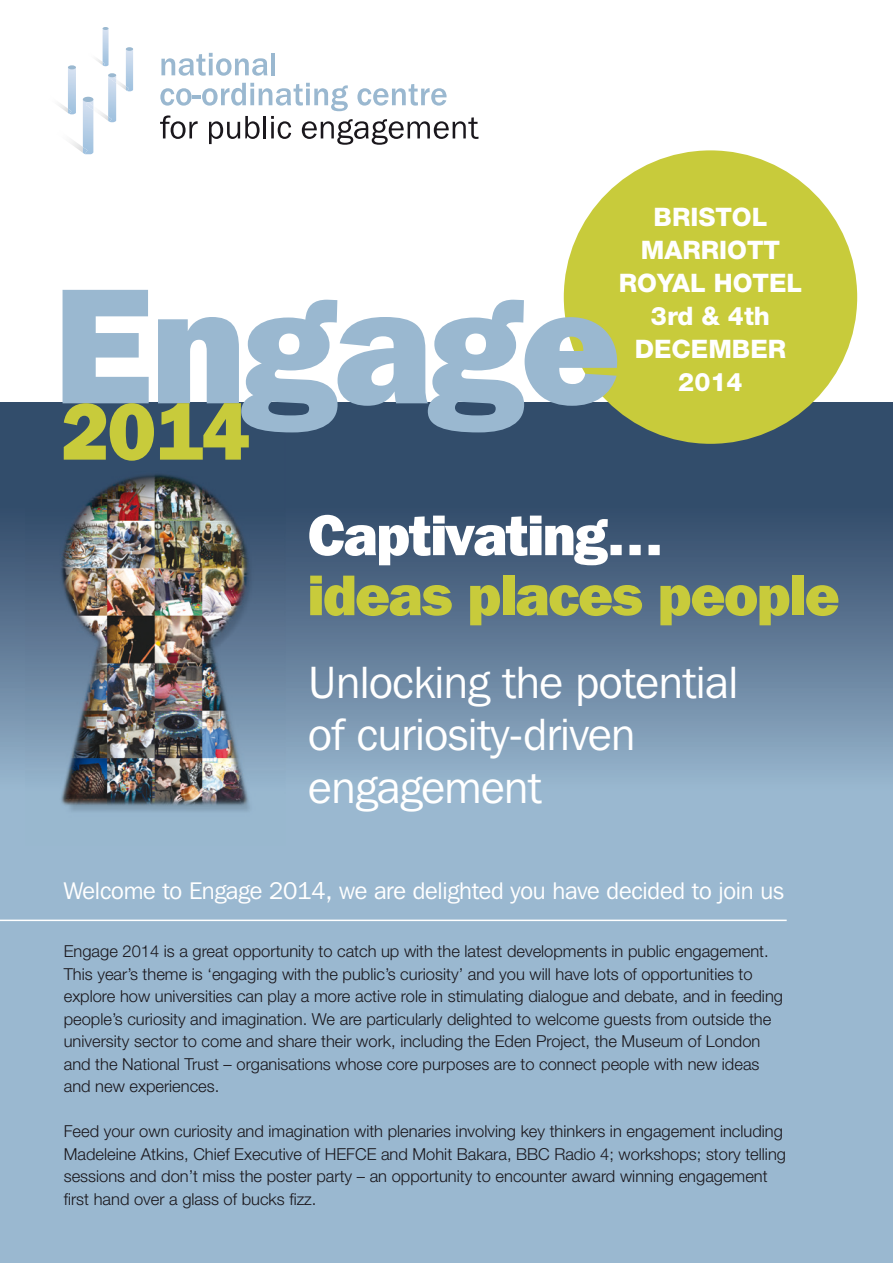
<style>
.page{position:relative;width:893px;height:1263px;background:#fff}
.page>*{position:absolute;margin:0;border:0;box-sizing:border-box;transform-origin:0 0}
.t1{font:800 163.5px "Franklin Gothic IT Cby BT";letter-spacing:-.03em;color:#9ab8d0}
.t2{font:800 79.8px "Franklin Gothic IT Cby BT";color:#c8cb3b}
.t3{font:800 57px "Franklin Gothic IT Cby BT";letter-spacing:-.03em;color:#c8cb3b}
.t4{font:800 57px "Franklin Gothic IT Cby BT";letter-spacing:-.03em;color:#fff}
.t5{font:45px/52.5px "Franklin Gothic IT Cby BT";letter-spacing:-.01em;color:#fff}
.t6{font:800 25.5px/33px "Helvetica Neue";color:#fff;text-align:center}
.t7{font:24px "Franklin Gothic IT Cby BT";letter-spacing:-.01em;color:#fff}
.t8{font:300 16.5px/22.5px "Helvetica Neue";color:#1a171c}
</style>
<div class="page">
<svg style="left:0;top:402px;width:893px;height:444px;background:#5f7b96"></svg>
<img style="left:25px;top:402px;width:261px;height:444px">
<div style="left:0;top:846px;width:893px;height:417px;background:#9ab8d0"></div>
<img style="left:116px;top:74px;width:10px;height:16px">
<svg style="left:126px;top:86px;width:3px;height:5px"></svg>
<svg style="left:126px;top:47px;width:7px;height:4px"></svg>
<img style="left:93px;top:106px;width:15px;height:16px">
<img style="left:108px;top:83px;width:8px;height:39px">
<svg style="left:108px;top:116px;width:4px;height:6px"></svg>
<svg style="left:108px;top:73px;width:8px;height:10px"></svg>
<svg style="left:161px;top:53px;width:106px;height:23px"></svg>
<hr style="left:271px;top:53px;width:4px;height:22px;background:#9ab8d0">
<svg style="left:160px;top:83px;width:318px;height:62px"></svg>
<img style="left:71px;top:129px;width:12px;height:24px">
<img style="left:83px;top:101px;width:10px;height:53px">
<svg style="left:86px;top:102px;width:7px;height:8px"></svg>
<svg style="left:83px;top:147px;width:4px;height:7px"></svg>
<div style="left:83px;top:97px;width:10px;height:5px;background:#9ab8d0;border-radius:50%"></div>
<img style="left:59px;top:104px;width:9px;height:9px">
<img style="left:68px;top:69px;width:8px;height:45px">
<svg style="left:68px;top:109px;width:3px;height:5px"></svg>
<svg style="left:68px;top:65px;width:8px;height:4px"></svg>
<img style="left:96px;top:51px;width:7px;height:15px">
<img style="left:103px;top:30px;width:6px;height:36px">
<svg style="left:103px;top:27px;width:6px;height:3px"></svg>
<div style="left:564px;top:150px;width:293px;height:294px;background:#c8cb3b;border-radius:50%"></div>
<hr style="left:0;top:919px;width:787px;height:2px;background:#fff">
<h3 class="t6" style="left:619px;top:201px;width:185px">BRISTOL<br>MARRIOTT<br>ROYAL HOTEL<br>3rd &amp; 4th<br>DECEMBER</h3>
<h1 class="t1" style="left:53px;top:241px;width:570px">Engage</h1>
<h3 class="t6" style="left:678px;top:366px;width:66px">2014</h3>
<h2 class="t2" style="left:60px;top:381px;width:191px">2014</h2>
<h3 class="t4" style="left:308px;top:499px;width:357px">Captivating…</h3>
<h3 class="t3" style="left:308px;top:559px;width:534px">ideas places people</h3>
<h3 class="t5" style="left:308px;top:655px;width:431px">Unlocking the potential of curiosity-driven engagement</h3>
<h3 class="t7" style="left:64px;top:875px;width:722px">Welcome to Engage 2014, we are delighted you have decided to join us</h3>
<p class="t8" style="left:64px;top:939px;width:721px">Engage 2014 is a great opportunity to catch up with the latest developments in public engagement.<br>This year’s theme is ‘engaging with the public’s curiosity’ and you will have lots of opportunities to explore how universities can play a more active role in stimulating dialogue and debate, and in feeding people’s curiosity and imagination. We are particularly delighted to welcome guests from outside the university sector to come and share their work, including the Eden Project, the Museum of London and the National Trust – organisations whose core purposes are to connect people with new ideas and new experiences.</p>
<p class="t8" style="left:64px;top:1120px;width:724px">Feed your own curiosity and imagination with plenaries involving key thinkers in engagement including Madeleine Atkins, Chief Executive of HEFCE and Mohit Bakara, BBC Radio 4; workshops; story telling sessions and don’t miss the poster party – an opportunity to encounter award winning engagement first hand over a glass of bucks fizz.</p>
</div>
